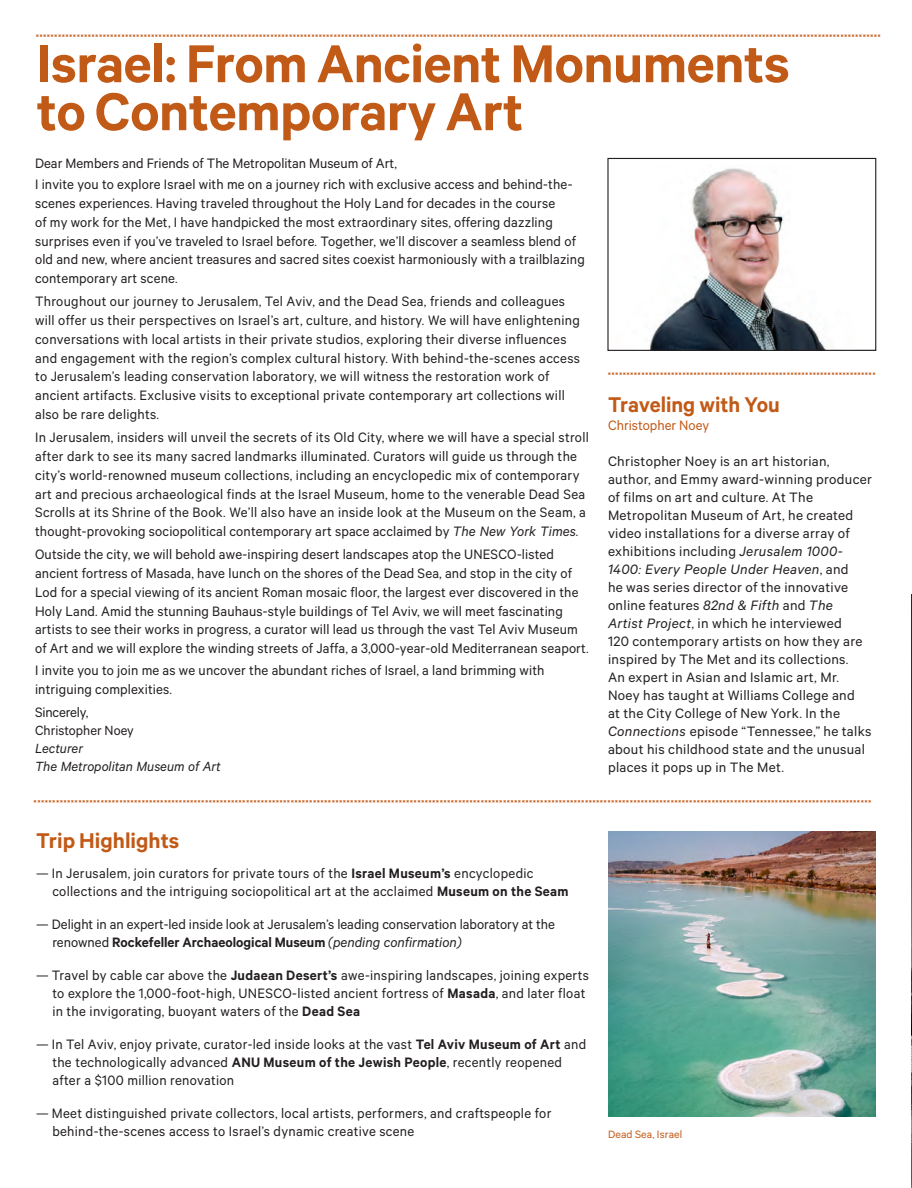
<style>
.page{position:relative;width:912px;height:1188px;background:#fff}
.page>*{position:absolute;margin:0;border:0;box-sizing:border-box;transform-origin:0 0}
.Exterior_Header{font:600 60px/48px "The Met Sans";letter-spacing:-.01em;color:#c25a17}
.Body{font:600 24px "The Met Sans";color:#c25a17}
.Exterior_Header-2{font:600 24px "The Met Sans";color:#c25a17}
.Body-2{font:15.3px/18.8px "The Met Sans";letter-spacing:.015em;color:#231f20}
.Exterior_Header-3{font:15.3px/18px "The Met Sans";letter-spacing:.02em;color:#231f20}
.Body-3{font:600 15.3px "The Met Sans";color:#231f20}
.Body-4{font:15.3px "The Met Sans";color:#c25a17}
.Body-5{font:15.3px "The Met Sans";letter-spacing:-.01em;color:#231f20}
.Body-6{font:italic 15px "The Met Sans";color:#231f20}
.Body-7{font:15px "The Met Sans";color:#231f20}
.Exterior_Header-4{font:12px "The Met Sans";letter-spacing:.01em;color:#c25a17}
.s1{font-style:italic}
.s2{font-weight:600}
.s3{font-weight:400}
.s4{font-weight:400;font-style:italic}
</style>
<div class="page">
<hr style="left:911px;top:0;width:1px;height:604px;background:#c25a17">
<hr style="left:911px;top:594px;width:1px;height:594px;background:#c25a17">
<img style="left:911px;top:594px;width:1px;height:591px">
<img style="left:649px;top:168px;width:177px;height:181px">
<div style="left:607px;top:158px;width:269px;height:193px;border:1px solid #231f20"></div>
<img style="left:608px;top:832px;width:267px;height:285px">
<p class="Exterior_Header" style="left:37px;top:38px;width:754px">Israel: From Ancient Monuments to Contemporary Art</p>
<p class="Body-2" style="left:35px;top:153px;width:363px">Dear Members and Friends of The Metropolitan Museum of Art,</p>
<p class="Body-2" style="left:35px;top:175px;width:551px">I invite you to explore Israel with me on a journey rich with exclusive access and behind-the&shy;scenes experiences. Having traveled throughout the Holy Land for decades in the course<br>of my work for the Met, I have handpicked the most extraordinary sites, offering dazzling surprises even if you’ve traveled to Israel before. Together, we’ll discover a seamless blend of old and new, where ancient treasures and sacred sites coexist harmoniously with a trailblazing contemporary art scene.</p>
<p class="Body-2" style="left:35px;top:292px;width:546px">Throughout our journey to Jerusalem, Tel Aviv, and the Dead Sea, friends and colleagues will offer us their perspectives on Israel’s art, culture, and history. We will have enlightening conversations with local artists in their private studios, exploring their diverse influences and engagement with the region’s complex cultural history. With behind-the-scenes access to Jerusalem’s leading conservation laboratory, we will witness the restoration work of ancient artifacts. Exclusive visits to exceptional private contemporary art collections will also be rare delights.</p>
<p class="Body-2" style="left:35px;top:428px;width:555px">In Jerusalem, insiders will unveil the secrets of its Old City, where we will have a special stroll after dark to see its many sacred landmarks illuminated. Curators will guide us through the city’s world-renowned museum collections, including an encyclopedic mix of contemporary art and precious archaeological finds at the Israel Museum, home to the venerable Dead Sea Scrolls at its Shrine of the Book. We’ll also have an inside look at the Museum on the Seam, a thought-provoking sociopolitical contemporary art space acclaimed by <span class="s1">The New York Times.</span></p>
<p class="Body-2" style="left:35px;top:545px;width:555px">Outside the city, we will behold awe-inspiring desert landscapes atop the UNESCO-listed ancient fortress of Masada, have lunch on the shores of the Dead Sea, and stop in the city of Lod for a special viewing of its ancient Roman mosaic floor, the largest ever discovered in the Holy Land. Amid the stunning Bauhaus-style buildings of Tel Aviv, we will meet fascinating artists to see their works in progress, a curator will lead us through the vast Tel Aviv Museum of Art and we will explore the winding streets of Jaffa, a 3,000-year-old Mediterranean seaport.</p>
<p class="Body-2" style="left:35px;top:660px;width:511px">I invite you to join me as we uncover the abundant riches of Israel, a land brimming with intriguing complexities.</p>
<p class="Body-5" style="left:35px;top:703px;width:55px">Sincerely,</p>
<p class="Body-7" style="left:35px;top:721px;width:100px">Christopher Noey</p>
<p class="Body-6" style="left:35px;top:739px;width:49px">Lecturer</p>
<p class="Body-6" style="left:35px;top:757px;width:187px">The Metropolitan Museum of Art</p>
<p class="Body" style="left:608px;top:390px;width:173px">Traveling with You</p>
<p class="Body-4" style="left:608px;top:416px;width:103px">Christopher Noey</p>
<p class="Exterior_Header-3" style="left:608px;top:452px;width:265px">Christopher Noey is an art historian, author, and Emmy award-winning producer of films on art and culture. At The Metropolitan Museum of Art, he created video installations for a diverse array of exhibitions including <span class="s1">Jerusalem 1000- 1400: Every People Under Heaven</span>, and<br>he was series director of the innovative online features <span class="s1">82nd &amp; Fifth</span> and <span class="s1">The<br>Artist Project</span>, in which he interviewed<br>120 contemporary artists on how they are inspired by The Met and its collections.<br>An expert in Asian and Islamic art, Mr.<br>Noey has taught at Williams College and<br>at the City College of New York. In the <span class="s1">Connections</span> episode “Tennessee,” he talks about his childhood state and the unusual places it pops up in The Met.</p>
<p class="Exterior_Header-2" style="left:36px;top:826px;width:145px">Trip Highlights</p>
<p class="Body-2" style="left:36px;top:863px;width:498px">— In Jerusalem, join curators for private tours of the <span class="s2">Israel Museum’s</span> encyclopedic</p>
<p class="Body-2" style="left:52px;top:881px;width:517px">collections and the intriguing sociopolitical art at the acclaimed <span class="s2">Museum on the Seam</span></p>
<p class="Body-2" style="left:36px;top:914px;width:520px">— Delight in an expert-led inside look at Jerusalem’s leading conservation laboratory at the</p>
<p class="Body-3" style="left:52px;top:933px;width:410px"><span class="s3">renowned</span> Rockefeller Archaeological Museum <span class="s4">(pending confirmation)</span></p>
<p class="Body-2" style="left:36px;top:965px;width:554px">— Travel by cable car above the <span class="s2">Judaean Desert’s</span> awe-inspiring landscapes, joining experts</p>
<p class="Body-2" style="left:52px;top:984px;width:534px;line-height:18px">to explore the 1,000-foot-high, UNESCO-listed ancient fortress of <span class="s2">Masada</span>, and later float in the invigorating, buoyant waters of the <span class="s2">Dead Sea</span></p>
<p class="Body-2" style="left:36px;top:1034px;width:551px">— In Tel Aviv, enjoy private, curator-led inside looks at the vast <span class="s2">Tel Aviv Museum of Art</span> and</p>
<p class="Body-2" style="left:52px;top:1053px;width:511px;line-height:18px">the technologically advanced <span class="s2">ANU Museum of the Jewish People</span>, recently reopened after a $100 million renovation</p>
<p class="Body-2" style="left:36px;top:1103px;width:516px">— Meet distinguished private collectors, local artists, performers, and craftspeople for</p>
<p class="Body-2" style="left:52px;top:1121px;width:363px">behind-the-scenes access to Israel’s dynamic creative scene</p>
<p class="Exterior_Header-4" style="left:608px;top:1127px;width:76px">Dead Sea, Israel</p>
</div>
